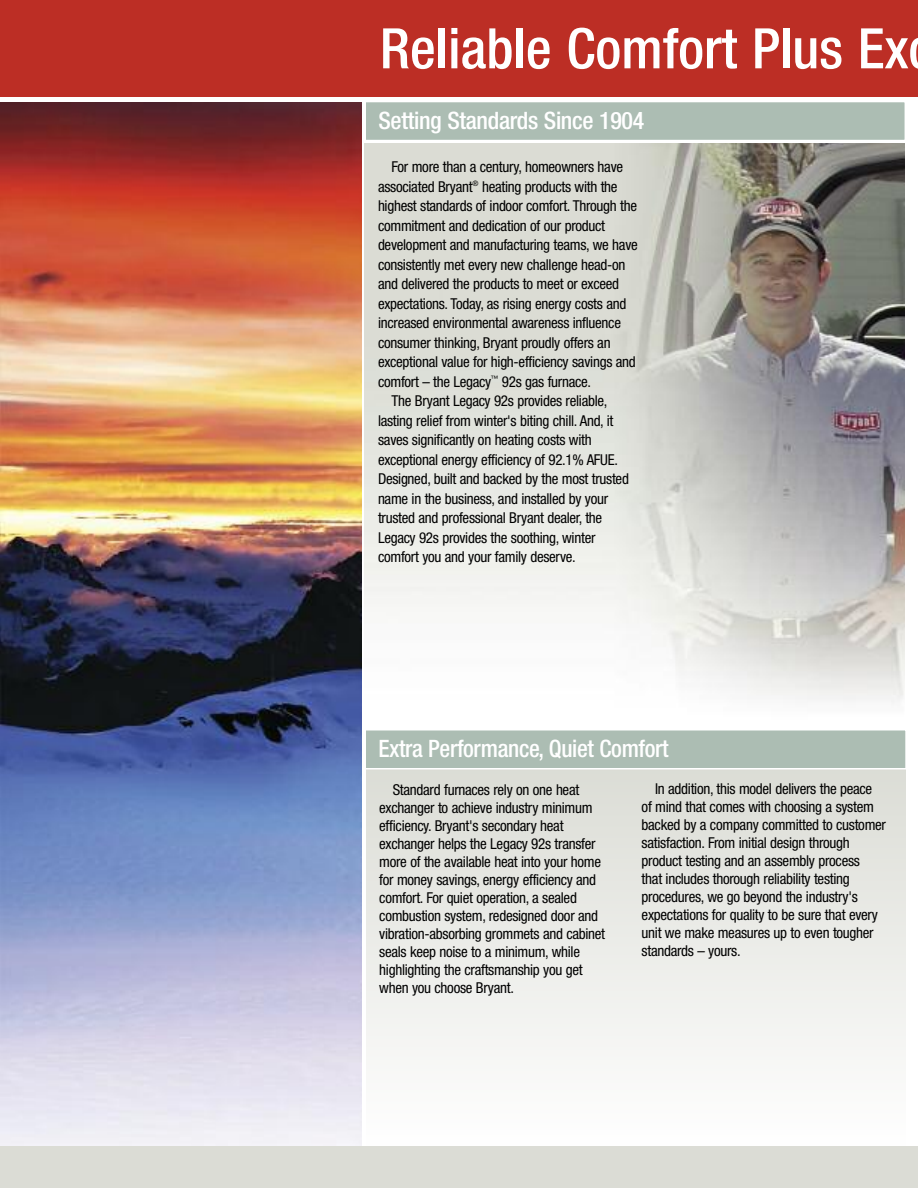
<style>
.page{position:relative;width:918px;height:1188px;background:#fff}
.page>*{position:absolute;margin:0;border:0;box-sizing:border-box;transform-origin:0 0}
.t1{font:500 condensed 55.95px "Helvetica Neue";color:#fff}
.t2{font:500 condensed 24px "Helvetica Neue";letter-spacing:-.015em;color:#fff}
.t3{font:condensed 15px/18px "Helvetica Neue";letter-spacing:-.02em;color:#000}
</style>
<div class="page">
<div style="left:366px;top:766px;width:539px;height:381px;background:linear-gradient(to bottom,#dbdcd5,#fffffe)"></div>
<img style="left:364px;top:144px;width:540px;height:559px">
<div style="left:0;top:0;width:918px;height:97px;background:#bc2e25"></div>
<img style="left:0;top:103px;width:362px;height:1043px">
<div style="left:366px;top:102px;width:539px;height:38px;background:#acbdb3"></div>
<div style="left:364px;top:101px;width:542px;height:40px;border:2px solid #fff"></div>
<div style="left:0;top:1146px;width:918px;height:42px;background:#dbdcd5"></div>
<div style="left:366px;top:730px;width:539px;height:38px;background:#acbdb3"></div>
<div style="left:364px;top:729px;width:543px;height:41px;border:2px solid #fff"></div>
<h1 class="t1" style="left:380px;top:28px;width:530px">Reliable Comfort Plus Ex</h1>
<h2 class="t2" style="left:379px;top:112px;width:267px">Setting Standards Since 1904</h2>
<p class="t3" style="left:392px;top:159px;width:233px">For more than a century, homeowners have</p>
<p class="t3" style="left:378px;top:179px;width:241px">associated Bryant<sup>®</sup> heating products with the</p>
<p class="t3" style="left:378px;top:198px;width:261px">highest standards of indoor comfort. Through the</p>
<p class="t3" style="left:378px;top:218px;width:229px">commitment and dedication of our product</p>
<p class="t3" style="left:378px;top:237px;width:261px">development and manufacturing teams, we have</p>
<p class="t3" style="left:378px;top:257px;width:249px">consistently met every new challenge head-on</p>
<p class="t3" style="left:378px;top:276px;width:243px">and delivered the products to meet or exceed</p>
<p class="t3" style="left:378px;top:296px;width:250px">expectations. Today, as rising energy costs and</p>
<p class="t3" style="left:378px;top:315px;width:245px">increased environmental awareness influence</p>
<p class="t3" style="left:378px;top:335px;width:234px">consumer thinking, Bryant proudly offers an</p>
<p class="t3" style="left:378px;top:354px;width:259px">exceptional value for high-efficiency savings and</p>
<p class="t3" style="left:378px;top:374px;width:215px">comfort – the Legacy<sup>™</sup> 92s gas furnace.</p>
<p class="t3" style="left:392px;top:393px;width:217px">The Bryant Legacy 92s provides reliable,</p>
<p class="t3" style="left:378px;top:413px;width:237px">lasting relief from winter's biting chill. And, it</p>
<p class="t3" style="left:378px;top:432px;width:215px">saves significantly on heating costs with</p>
<p class="t3" style="left:378px;top:452px;width:242px">exceptional energy efficiency of 92.1% AFUE.</p>
<p class="t3" style="left:378px;top:471px;width:252px">Designed, built and backed by the most trusted</p>
<p class="t3" style="left:378px;top:491px;width:232px">name in the business, and installed by your</p>
<p class="t3" style="left:378px;top:510px;width:226px">trusted and professional Bryant dealer, the</p>
<p class="t3" style="left:378px;top:530px;width:219px">Legacy 92s provides the soothing, winter</p>
<p class="t3" style="left:378px;top:549px;width:199px">comfort you and your family deserve.</p>
<h2 class="t2" style="left:379px;top:740px;width:292px">Extra Performance, Quiet Comfort</h2>
<p class="t3" style="left:379px;top:782px;width:227px;text-indent:13px">Standard furnaces rely on one heat exchanger to achieve industry minimum efficiency. Bryant's secondary heat exchanger helps the Legacy 92s transfer more of the available heat into your home for money savings, energy efficiency and comfort. For quiet operation, a sealed combustion system, redesigned door and vibration-absorbing grommets and cabinet seals keep noise to a minimum, while highlighting the craftsmanship you get when you choose Bryant.</p>
<p class="t3" style="left:642px;top:781px;width:246px;text-indent:14px">In addition, this model delivers the peace of mind that comes with choosing a system backed by a company committed to customer satisfaction. From initial design through product testing and an assembly process<br>that includes thorough reliability testing procedures, we go beyond the industry's expectations for quality to be sure that every unit we make measures up to even tougher standards – yours.</p>
</div>
